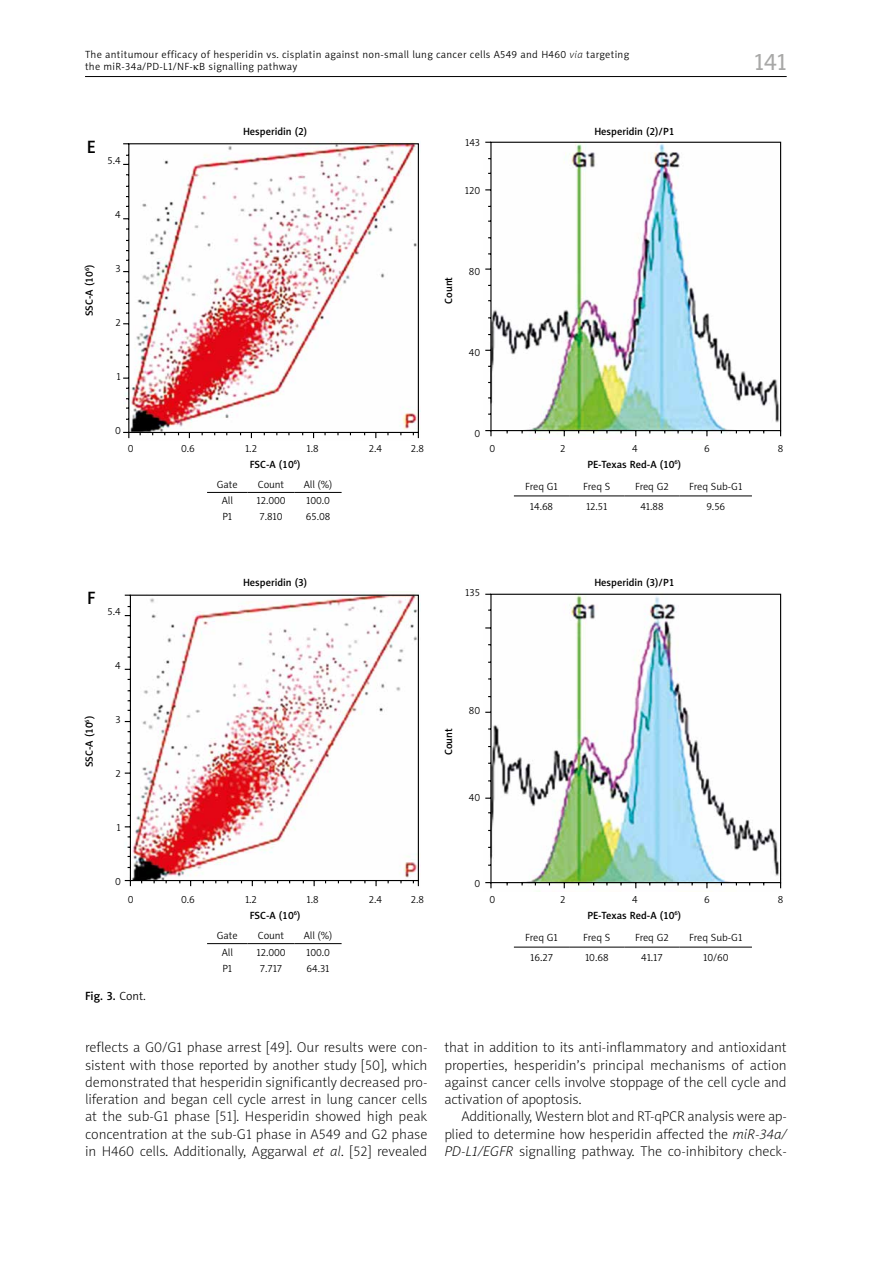
<style>
.page{position:relative;width:893px;height:1263px;background:#fff}
.page>*{position:absolute;margin:0;border:0;box-sizing:border-box;transform-origin:0 0}
.t1{font:24px "Naomi Sans EFN";color:#a8a8a7}
.t2{font:18px "Naomi Sans EFN Medium";color:#000}
.t3{font:14.25px/17.2px "Naomi Sans EFN Thin";color:#000;text-align:justify}
.t4{font:12px "Naomi Sans EFN Medium";color:#000}
.t5{font:10.5px "Naomi Sans EFN Light";color:#000}
.t6{font:10.5px "Naomi Sans EFN Medium";color:#000}
.t7{font:10.5px/12.6px "Naomi Sans EFN Light";letter-spacing:.03em;color:#000}
.s1{font-family:"Naomi Sans EFN Thin";font-style:italic}
.s2{font-family:"Naomi Sans EFN Light"}
.s3{font-style:italic}
</style>
<div class="page">
<hr style="left:85px;top:76px;width:702px;height:1px;background:#000">
<img style="left:123px;top:143px;width:296px;height:296px">
<img style="left:124px;top:594px;width:295px;height:293px">
<img style="left:485px;top:141px;width:297px;height:296px">
<img style="left:485px;top:593px;width:297px;height:296px">
<hr style="left:207px;top:492px;width:40px;height:1px;background:#000">
<hr style="left:247px;top:492px;width:48px;height:1px;background:#000">
<hr style="left:295px;top:492px;width:47px;height:1px;background:#000">
<hr style="left:207px;top:943px;width:40px;height:1px;background:#000">
<hr style="left:247px;top:943px;width:48px;height:1px;background:#000">
<hr style="left:295px;top:943px;width:47px;height:1px;background:#000">
<hr style="left:514px;top:495px;width:55px;height:1px;background:#000">
<hr style="left:569px;top:495px;width:55px;height:1px;background:#000">
<hr style="left:624px;top:495px;width:56px;height:1px;background:#000">
<hr style="left:680px;top:495px;width:72px;height:1px;background:#000">
<hr style="left:514px;top:947px;width:55px;height:1px;background:#000">
<hr style="left:569px;top:947px;width:55px;height:1px;background:#000">
<hr style="left:624px;top:947px;width:56px;height:1px;background:#000">
<hr style="left:680px;top:947px;width:72px;height:1px;background:#000">
<p class="t7" style="left:85px;top:48px;width:545px">The antitumour efficacy of hesperidin vs. cisplatin against non‑small lung cancer cells A549 and H460 <span class="s1">via</span> targeting the miR‑34a/PD-L1/NF- B signalling pathway</p>
<p class="t2" style="left:87px;top:136px;width:11px">E</p>
<p class="t5" style="left:108px;top:155px;width:15px">5.4</p>
<p class="t5" style="left:115px;top:209px;width:7px">4</p>
<p class="t6" style="left:83px;top:316px;width:53px;rotate:-90deg">SSC-A (10<sup>6</sup>)</p>
<p class="t5" style="left:116px;top:263px;width:7px">3</p>
<p class="t5" style="left:115px;top:316px;width:7px">2</p>
<p class="t5" style="left:116px;top:370px;width:6px">1</p>
<p class="t5" style="left:115px;top:424px;width:7px">0</p>
<p class="t6" style="left:243px;top:125px;width:66px">Hesperidin (2)</p>
<p class="t5" style="left:465px;top:136px;width:17px">143</p>
<p class="t5" style="left:465px;top:185px;width:17px">120</p>
<p class="t6" style="left:442px;top:304px;width:29px;rotate:-90deg">Count</p>
<p class="t5" style="left:469px;top:266px;width:13px">80</p>
<p class="t5" style="left:469px;top:346px;width:13px">40</p>
<p class="t5" style="left:474px;top:427px;width:7px">0</p>
<p class="t6" style="left:594px;top:125px;width:82px">Hesperidin (2)/P1</p>
<h1 class="t1" style="left:754px;top:48px;width:34px">141</h1>
<p class="t5" style="left:128px;top:442px;width:7px">0</p>
<p class="t5" style="left:181px;top:442px;width:15px">0.6</p>
<p class="t5" style="left:245px;top:442px;width:13px">1.2</p>
<p class="t5" style="left:306px;top:442px;width:14px">1.8</p>
<p class="t5" style="left:369px;top:442px;width:15px">2.4</p>
<p class="t5" style="left:411px;top:442px;width:15px">2.8</p>
<p class="t5" style="left:489px;top:442px;width:7px">0</p>
<p class="t5" style="left:560px;top:442px;width:7px">2</p>
<p class="t5" style="left:632px;top:442px;width:7px">4</p>
<p class="t5" style="left:704px;top:442px;width:7px">6</p>
<p class="t5" style="left:778px;top:442px;width:7px">8</p>
<p class="t6" style="left:250px;top:458px;width:52px">FSC-A (10<sup>6</sup>)</p>
<p class="t6" style="left:588px;top:458px;width:95px">PE-Texas Red-A (10<sup>6</sup>)</p>
<p class="t5" style="left:217px;top:479px;width:22px">Gate</p>
<p class="t5" style="left:258px;top:479px;width:28px">Count</p>
<p class="t5" style="left:304px;top:479px;width:30px">All (%)</p>
<p class="t5" style="left:222px;top:495px;width:13px">All</p>
<p class="t5" style="left:256px;top:495px;width:31px">12.000</p>
<p class="t5" style="left:306px;top:495px;width:25px">100.0</p>
<p class="t5" style="left:222px;top:511px;width:11px">P1</p>
<p class="t5" style="left:259px;top:511px;width:25px">7.810</p>
<p class="t5" style="left:306px;top:511px;width:26px">65.08</p>
<p class="t5" style="left:525px;top:480px;width:34px">Freq G1</p>
<p class="t5" style="left:583px;top:480px;width:29px">Freq S</p>
<p class="t5" style="left:635px;top:480px;width:35px">Freq G2</p>
<p class="t5" style="left:689px;top:480px;width:55px">Freq Sub-G1</p>
<p class="t5" style="left:530px;top:500px;width:25px">14.68</p>
<p class="t5" style="left:586px;top:500px;width:23px">12.51</p>
<p class="t5" style="left:640px;top:500px;width:25px">41.88</p>
<p class="t5" style="left:706px;top:500px;width:20px">9.56</p>
<p class="t2" style="left:87px;top:587px;width:10px">F</p>
<p class="t5" style="left:108px;top:606px;width:15px">5.4</p>
<p class="t5" style="left:115px;top:660px;width:7px">4</p>
<p class="t6" style="left:83px;top:767px;width:53px;rotate:-90deg">SSC-A (10<sup>6</sup>)</p>
<p class="t5" style="left:116px;top:714px;width:7px">3</p>
<p class="t5" style="left:115px;top:768px;width:7px">2</p>
<p class="t6" style="left:243px;top:577px;width:66px">Hesperidin (3)</p>
<p class="t5" style="left:116px;top:821px;width:6px">1</p>
<p class="t5" style="left:115px;top:875px;width:7px">0</p>
<p class="t5" style="left:128px;top:893px;width:7px">0</p>
<p class="t5" style="left:181px;top:893px;width:15px">0.6</p>
<p class="t5" style="left:245px;top:893px;width:13px">1.2</p>
<p class="t5" style="left:306px;top:893px;width:14px">1.8</p>
<p class="t5" style="left:369px;top:893px;width:15px">2.4</p>
<p class="t5" style="left:411px;top:893px;width:15px">2.8</p>
<p class="t6" style="left:250px;top:909px;width:52px">FSC-A (10<sup>6</sup>)</p>
<p class="t5" style="left:217px;top:930px;width:22px">Gate</p>
<p class="t5" style="left:258px;top:930px;width:28px">Count</p>
<p class="t5" style="left:304px;top:930px;width:30px">All (%)</p>
<p class="t5" style="left:222px;top:946px;width:13px">All</p>
<p class="t5" style="left:256px;top:946px;width:31px">12.000</p>
<p class="t5" style="left:306px;top:946px;width:25px">100.0</p>
<p class="t5" style="left:222px;top:962px;width:11px">P1</p>
<p class="t5" style="left:260px;top:962px;width:24px">7.717</p>
<p class="t5" style="left:307px;top:962px;width:24px">64.31</p>
<p class="t5" style="left:465px;top:587px;width:16px">135</p>
<p class="t6" style="left:594px;top:577px;width:82px">Hesperidin (3)/P1</p>
<p class="t6" style="left:442px;top:755px;width:29px;rotate:-90deg">Count</p>
<p class="t5" style="left:469px;top:705px;width:13px">80</p>
<p class="t5" style="left:469px;top:791px;width:13px">40</p>
<p class="t5" style="left:474px;top:878px;width:7px">0</p>
<p class="t5" style="left:489px;top:893px;width:7px">0</p>
<p class="t5" style="left:560px;top:893px;width:7px">2</p>
<p class="t5" style="left:632px;top:893px;width:7px">4</p>
<p class="t5" style="left:704px;top:893px;width:7px">6</p>
<p class="t5" style="left:778px;top:893px;width:7px">8</p>
<p class="t6" style="left:588px;top:909px;width:95px">PE-Texas Red-A (10<sup>6</sup>)</p>
<p class="t5" style="left:525px;top:932px;width:34px">Freq G1</p>
<p class="t5" style="left:583px;top:932px;width:29px">Freq S</p>
<p class="t5" style="left:635px;top:932px;width:35px">Freq G2</p>
<p class="t5" style="left:689px;top:932px;width:55px">Freq Sub-G1</p>
<p class="t5" style="left:530px;top:951px;width:24px">16.27</p>
<p class="t5" style="left:585px;top:951px;width:25px">10.68</p>
<p class="t5" style="left:641px;top:951px;width:23px">41.17</p>
<p class="t5" style="left:703px;top:951px;width:27px">10/60</p>
<p class="t4" style="left:85px;top:989px;width:62px">Fig. 3. <span class="s2">Cont.</span></p>
<p class="t3" style="left:85px;top:1039px;width:344px">reflects a G0/G1 phase arrest [49]. Our results were con&shy;sistent with those reported by another study [50], which demonstrated that hesperidin significantly decreased pro&shy;liferation and began cell cycle arrest in lung cancer cells at the sub-G1 phase [51]. Hesperidin showed high peak concentration at the sub-G1 phase in A549 and G2 phase in H460 cells. Additionally, Aggarwal <span class="s3">et al</span>. [52] revealed</p>
<p class="t3" style="left:444px;top:1039px;width:344px">that in addition to its anti-inflammatory and antioxidant properties, hesperidin’s principal mechanisms of action against cancer cells involve stoppage of the cell cycle and activation of apoptosis.</p>
<p class="t3" style="left:444px;top:1108px;width:344px;text-indent:17px">Additionally, Western blot and RT-qPCR analysis were ap&shy;plied to determine how hesperidin affected the <span class="s3">miR-34a/ PD-L1/EGFR</span> signalling pathway. The co-inhibitory check-</p>
</div>
